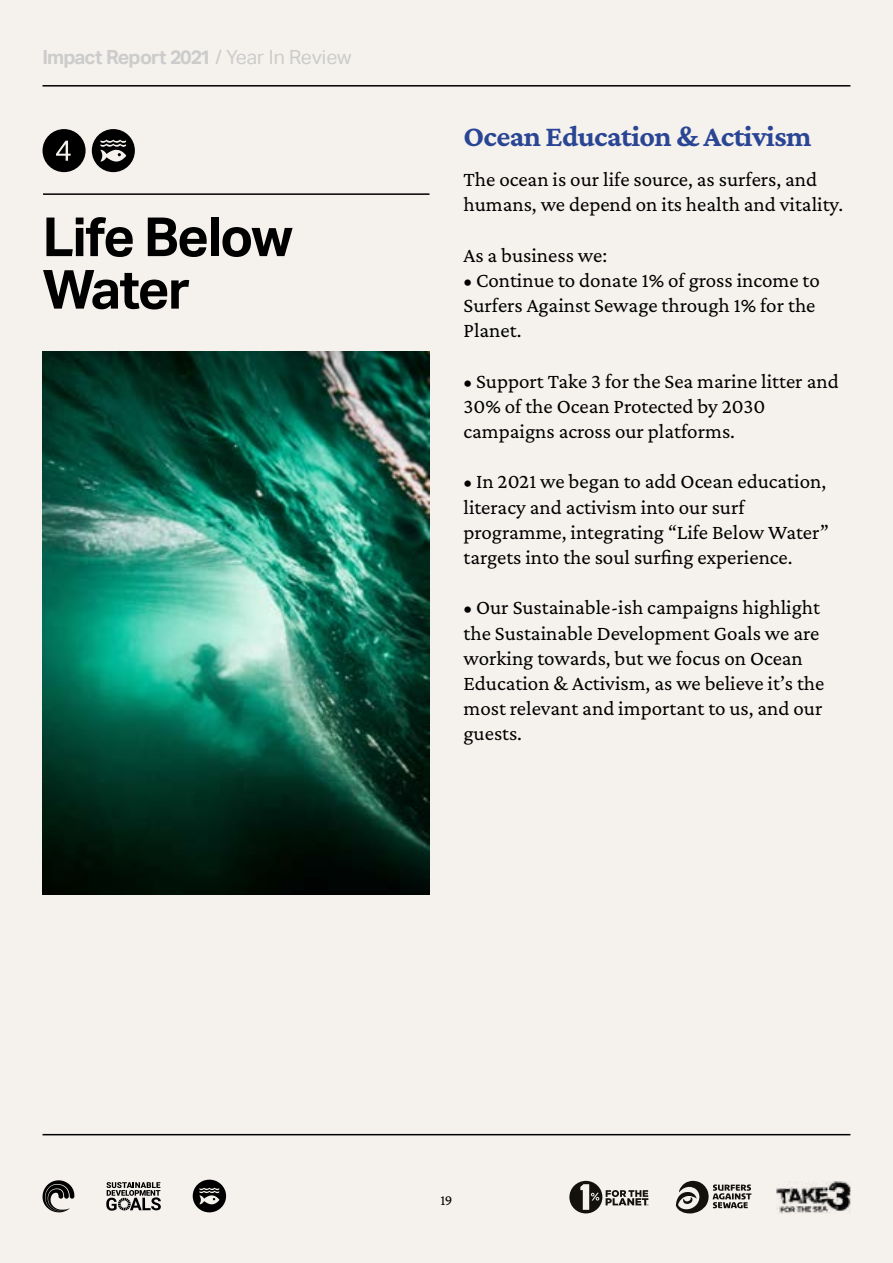
<style>
.page{position:relative;width:893px;height:1263px;background:#f5f2ed}
.page>*{position:absolute;margin:0;border:0;box-sizing:border-box;transform-origin:0 0}
.t1{font:700 54px/52.5px "Aktiv Grotesk";letter-spacing:-.03em;color:#000}
.t2{font:700 30px "Crimson Pro";letter-spacing:-.02em;color:#294594}
.t3{font:21px/25.2px "Crimson Pro";color:#000}
.t4{font:700 19.5px "Aktiv Grotesk";letter-spacing:-.05em;color:#ccc}
.t5{font:15px "Crimson Pro";color:#000}
.s1{font-weight:400}
</style>
<div class="page">
<hr style="left:43px;top:85px;width:807px;height:2px;background:#000">
<hr style="left:43px;top:1134px;width:807px;height:1px;background:#000">
<svg style="left:106px;top:1182px;width:55px;height:29px"></svg>
<svg style="left:42px;top:1180px;width:32px;height:33px"></svg>
<div style="left:193px;top:1179px;width:33px;height:33px;background:#000;border-radius:50%"></div>
<svg style="left:199px;top:1188px;width:20px;height:16px"></svg>
<div style="left:92px;top:129px;width:43px;height:43px;background:#000;border-radius:50%"></div>
<svg style="left:100px;top:140px;width:26px;height:22px"></svg>
<hr style="left:43px;top:193px;width:386px;height:2px;background:#000">
<div style="left:43px;top:129px;width:43px;height:43px;background:#000;border-radius:50%"></div>
<svg style="left:56px;top:141px;width:15px;height:20px"></svg>
<img style="left:43px;top:351px;width:386px;height:543px">
<svg style="left:569px;top:1181px;width:79px;height:32px"></svg>
<svg style="left:676px;top:1181px;width:75px;height:32px"></svg>
<img style="left:777px;top:1181px;width:73px;height:32px">
<p class="t4" style="left:43px;top:46px;width:311px">Impact Report 2021 <span class="s1">/ Year In Review</span></p>
<h1 class="t1" style="left:43px;top:211px;width:252px">Life Below<br>Water</h1>
<h2 class="t2" style="left:463px;top:117px;width:349px">Ocean Education &amp; Activism</h2>
<p class="t3" style="left:463px;top:166px;width:381px">The ocean is our life source, as surfers, and humans, we depend on its health and vitality.</p>
<p class="t3" style="left:463px;top:242px;width:145px">As a business we:</p>
<p class="t3" style="left:463px;top:267px;width:358px">• Continue to donate 1% of gross income to<br>Surfers Against Sewage through 1% for the<br>Planet.</p>
<p class="t3" style="left:463px;top:368px;width:377px">• Support Take 3 for the Sea marine litter and<br>30% of the Ocean Protected by 2030 campaigns across our platforms.</p>
<p class="t3" style="left:463px;top:469px;width:367px">• In 2021 we began to add Ocean education, literacy and activism into our surf programme, integrating “Life Below Water” targets into the soul surfing experience.</p>
<p class="t3" style="left:463px;top:595px;width:362px">• Our Sustainable-ish campaigns highlight the Sustainable Development Goals we are working towards, but we focus on Ocean Education &amp; Activism, as we believe it’s the most relevant and important to us, and our guests.</p>
<p class="t5" style="left:440px;top:1191px;width:14px">19</p>
</div>
